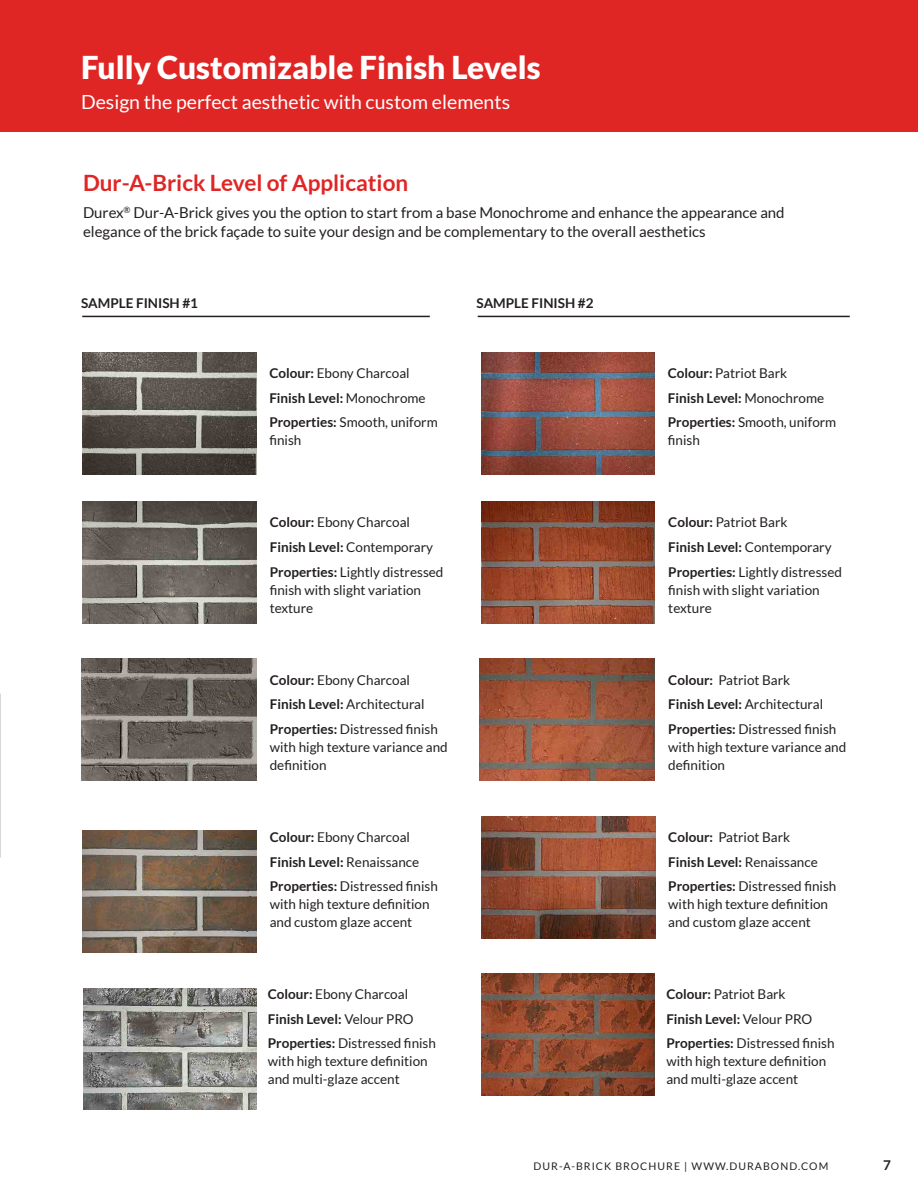
<style>
.page{position:relative;width:918px;height:1188px;background:#fff}
.page>*{position:absolute;margin:0;border:0;box-sizing:border-box;transform-origin:0 0}
.t1{font:900 31.5px "Lato";color:#fff}
.bullets_main{font:700 22.5px "Lato";color:#e02525}
.t2{font:19.5px "Lato";color:#fff}
.t3{font:15px/19.5px "Lato";color:#231f20}
.subhead{font:13.5px/18px "Lato";color:#231f20}
.subhead-2{font:700 13.5px "Lato";color:#231f20}
.t4{font:10.5px "Lato";letter-spacing:.1em;color:#231f20}
.s1{font-weight:700}
.s2{font-weight:400}
</style>
<div class="page">
<div style="left:0;top:0;width:918px;height:131px;background:#e02525"></div>
<img style="left:83px;top:352px;width:173px;height:122px">
<img style="left:83px;top:502px;width:173px;height:122px">
<img style="left:81px;top:659px;width:175px;height:122px">
<img style="left:83px;top:831px;width:173px;height:122px">
<img style="left:83px;top:988px;width:173px;height:122px">
<img style="left:481px;top:352px;width:174px;height:122px">
<img style="left:481px;top:502px;width:174px;height:122px">
<img style="left:480px;top:659px;width:175px;height:122px">
<img style="left:481px;top:973px;width:174px;height:122px">
<img style="left:482px;top:816px;width:173px;height:122px">
<hr style="left:82px;top:316px;width:348px;height:1px;background:#231f20">
<hr style="left:478px;top:316px;width:372px;height:1px;background:#231f20">
<p class="t1" style="left:81px;top:49px;width:461px">Fully Customizable Finish Levels</p>
<p class="t2" style="left:81px;top:91px;width:431px">Design the perfect aesthetic with custom elements</p>
<p class="bullets_main" style="left:83px;top:170px;width:327px">Dur-A-Brick Level of Application</p>
<p class="t3" style="left:83px;top:202px;width:703px">Durex<sup>®</sup> Dur-A-Brick gives you the option to start from a base Monochrome and enhance the appearance and elegance of the brick façade to suite your design and be complementary to the overall aesthetics</p>
<p class="subhead-2" style="left:81px;top:296px;width:119px">SAMPLE FINISH #1</p>
<p class="subhead-2" style="left:476px;top:296px;width:119px">SAMPLE FINISH #2</p>
<p class="subhead" style="left:269px;top:364px;width:142px"><span class="s1">Colour:</span> Ebony Charcoal</p>
<p class="subhead-2" style="left:269px;top:390px;width:158px">Finish Level: <span class="s2">Monochrome</span></p>
<p class="subhead" style="left:269px;top:413px;width:170px"><span class="s1">Properties:</span> Smooth, uniform finish</p>
<p class="subhead" style="left:270px;top:513px;width:142px"><span class="s1">Colour:</span> Ebony Charcoal</p>
<p class="subhead-2" style="left:270px;top:539px;width:165px">Finish Level: <span class="s2">Contemporary</span></p>
<p class="subhead" style="left:270px;top:563px;width:175px"><span class="s1">Properties:</span> Lightly distressed finish with slight variation texture</p>
<p class="subhead" style="left:270px;top:671px;width:142px"><span class="s1">Colour:</span> Ebony Charcoal</p>
<p class="subhead" style="left:270px;top:695px;width:156px"><span class="s1">Finish Level:</span> Architectural</p>
<p class="subhead" style="left:270px;top:720px;width:179px"><span class="s1">Properties:</span> Distressed finish with high texture variance and definition</p>
<p class="subhead" style="left:270px;top:828px;width:142px"><span class="s1">Colour:</span> Ebony Charcoal</p>
<p class="subhead-2" style="left:270px;top:854px;width:151px">Finish Level: <span class="s2">Renaissance</span></p>
<p class="subhead" style="left:270px;top:877px;width:170px"><span class="s1">Properties:</span> Distressed finish with high texture definition and custom glaze accent</p>
<p class="subhead" style="left:268px;top:985px;width:142px"><span class="s1">Colour:</span> Ebony Charcoal</p>
<p class="subhead-2" style="left:268px;top:1011px;width:147px">Finish Level: <span class="s2">Velour PRO</span></p>
<p class="subhead" style="left:268px;top:1035px;width:170px"><span class="s1">Properties:</span> Distressed finish with high texture definition and multi-glaze accent</p>
<p class="subhead" style="left:668px;top:364px;width:121px"><span class="s1">Colour:</span> Patriot Bark</p>
<p class="subhead-2" style="left:668px;top:390px;width:158px">Finish Level: <span class="s2">Monochrome</span></p>
<p class="subhead" style="left:668px;top:413px;width:170px"><span class="s1">Properties:</span> Smooth, uniform finish</p>
<p class="subhead" style="left:668px;top:513px;width:121px"><span class="s1">Colour:</span> Patriot Bark</p>
<p class="subhead-2" style="left:668px;top:539px;width:165px">Finish Level: <span class="s2">Contemporary</span></p>
<p class="subhead" style="left:668px;top:563px;width:175px"><span class="s1">Properties:</span> Lightly distressed finish with slight variation texture</p>
<p class="subhead" style="left:668px;top:671px;width:123px"><span class="s1">Colour:</span> Patriot Bark</p>
<p class="subhead" style="left:668px;top:695px;width:156px"><span class="s1">Finish Level:</span> Architectural</p>
<p class="subhead" style="left:668px;top:720px;width:179px"><span class="s1">Properties:</span> Distressed finish with high texture variance and definition</p>
<p class="subhead" style="left:668px;top:828px;width:123px"><span class="s1">Colour:</span> Patriot Bark</p>
<p class="subhead-2" style="left:668px;top:854px;width:151px">Finish Level: <span class="s2">Renaissance</span></p>
<p class="subhead" style="left:668px;top:877px;width:170px"><span class="s1">Properties:</span> Distressed finish with high texture definition and custom glaze accent</p>
<p class="subhead" style="left:666px;top:985px;width:121px"><span class="s1">Colour:</span> Patriot Bark</p>
<p class="subhead-2" style="left:666px;top:1011px;width:147px">Finish Level: <span class="s2">Velour PRO</span></p>
<p class="subhead" style="left:666px;top:1035px;width:170px"><span class="s1">Properties:</span> Distressed finish with high texture definition and multi-glaze accent</p>
<p class="t4" style="left:534px;top:1160px;width:296px">DUR-A-BRICK BROCHURE | WWW.DURABOND.COM</p>
<p class="subhead-2" style="left:883px;top:1157px;width:9px">7</p>
</div>
